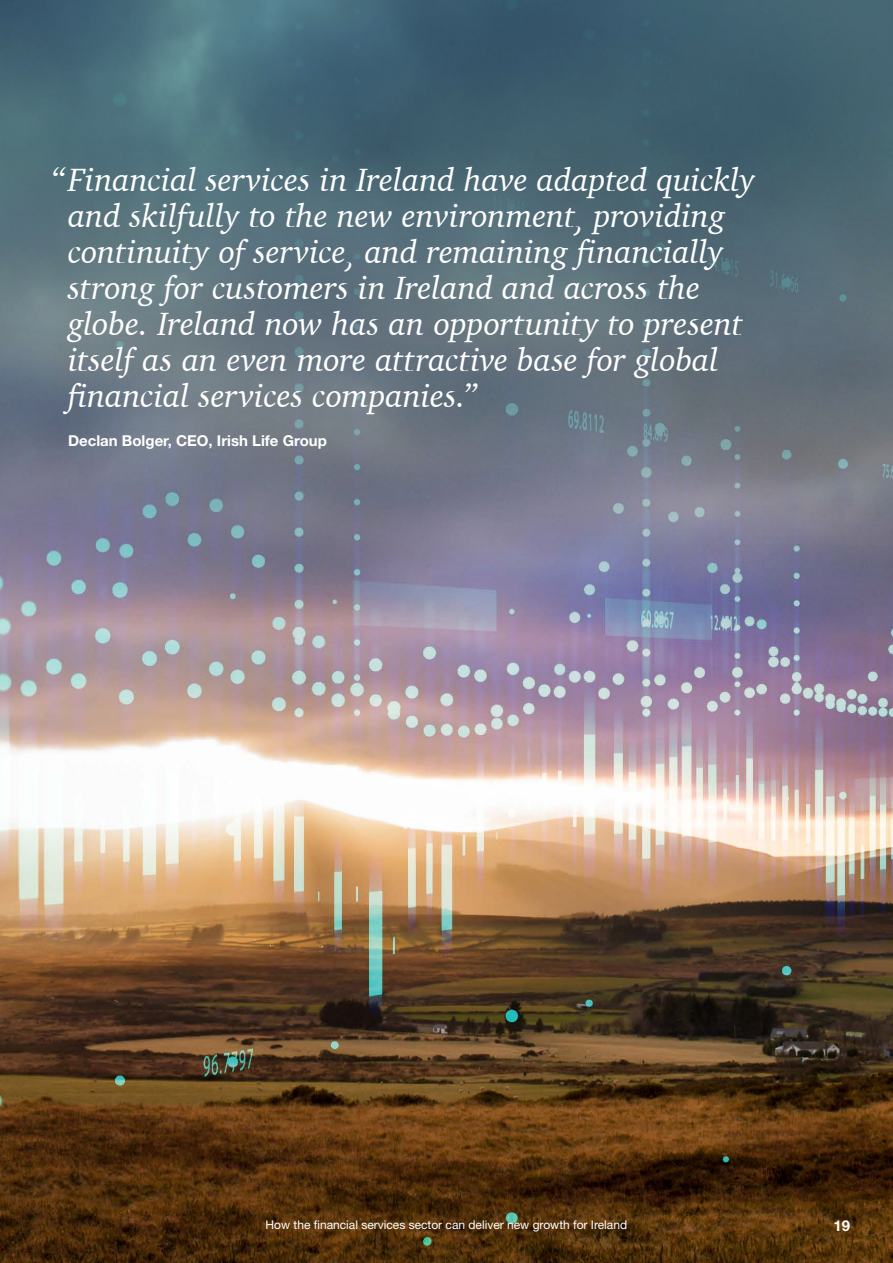
<style>
.page{position:relative;width:893px;height:1263px;background:#fff}
.page>*{position:absolute;margin:0;border:0;box-sizing:border-box;transform-origin:0 0}
.t1{font:italic 33px/36px "Charter";letter-spacing:-.005em;color:#fff}
.t2{font:700 15px "Helvetica Neue LT Std";color:#fff}
.t3{font:12px "Helvetica Neue LT Std";color:#fff}
</style>
<div class="page">
<img style="left:0;top:623px;width:893px;height:640px">
<svg style="left:0;top:0;width:893px;height:623px;background:#607181"></svg>
<p class="t1" style="left:68px;top:162px;width:689px;text-indent:-17px">“ Financial services in Ireland have adapted quickly and skilfully to the new environment, providing continuity of service, and remaining financially strong for customers in Ireland and across the globe. Ireland now has an opportunity to present itself as an even more attractive base for global financial services companies.”</p>
<p class="t2" style="left:68px;top:432px;width:260px">Declan Bolger, CEO, Irish Life Group</p>
<p class="t3" style="left:266px;top:1217px;width:363px">How the financial services sector can deliver new growth for Ireland</p>
<p class="t2" style="left:834px;top:1216px;width:18px">19</p>
</div>
